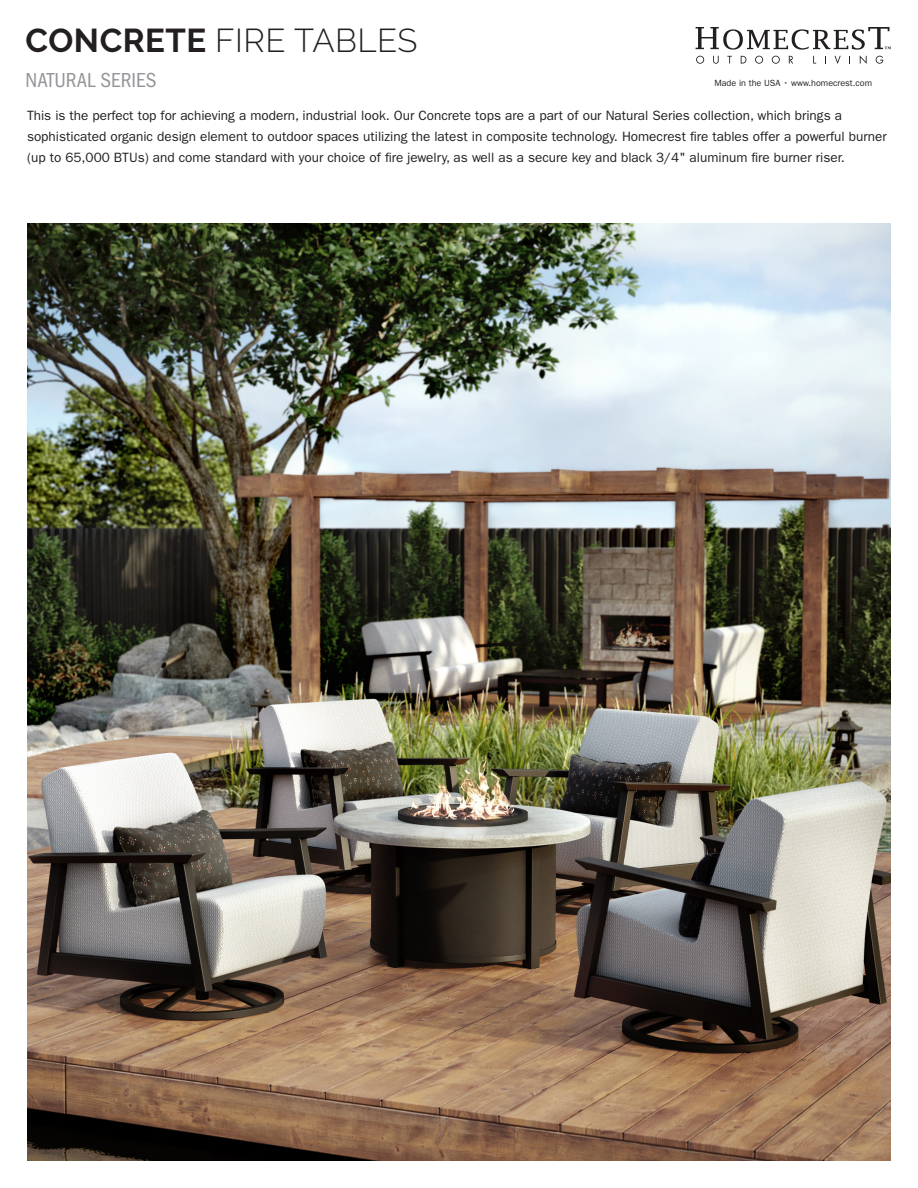
<style>
.page{position:relative;width:918px;height:1188px;background:#fff}
.page>*{position:absolute;margin:0;border:0;box-sizing:border-box;transform-origin:0 0}
.t1{font:300 33px "Raleway";letter-spacing:.015em;color:#231f20}
.t2{font:condensed 21px "ITC Franklin Gothic Std";color:#939598}
.t3{font:13.5px/21px "ITC Franklin Gothic Std";color:#231f20}
.t4{font:9px "ITC Franklin Gothic Std";color:#231f20}
.s1{font-weight:700}
</style>
<div class="page">
<svg style="left:696px;top:27px;width:195px;height:37px"></svg>
<img style="left:27px;top:223px;width:864px;height:938px">
<p class="t1" style="left:26px;top:21px;width:393px"><span class="s1">CONCRETE</span> FIRE TABLES</p>
<p class="t2" style="left:26px;top:68px;width:133px">NATURAL SERIES</p>
<p class="t3" style="left:27px;top:105px;width:861px">This is the perfect top for achieving a modern, industrial look. Our Concrete tops are a part of our Natural Series collection, which brings a sophisticated organic design element to outdoor spaces utilizing the latest in composite technology. Homecrest fire tables offer a powerful burner (up to 65,000 BTUs) and come standard with your choice of fire jewelry, as well as a secure key and black 3/4" aluminum fire burner riser.</p>
<p class="t4" style="left:714px;top:78px;width:159px">Made in the USA • www.homecrest.com</p>
</div>
